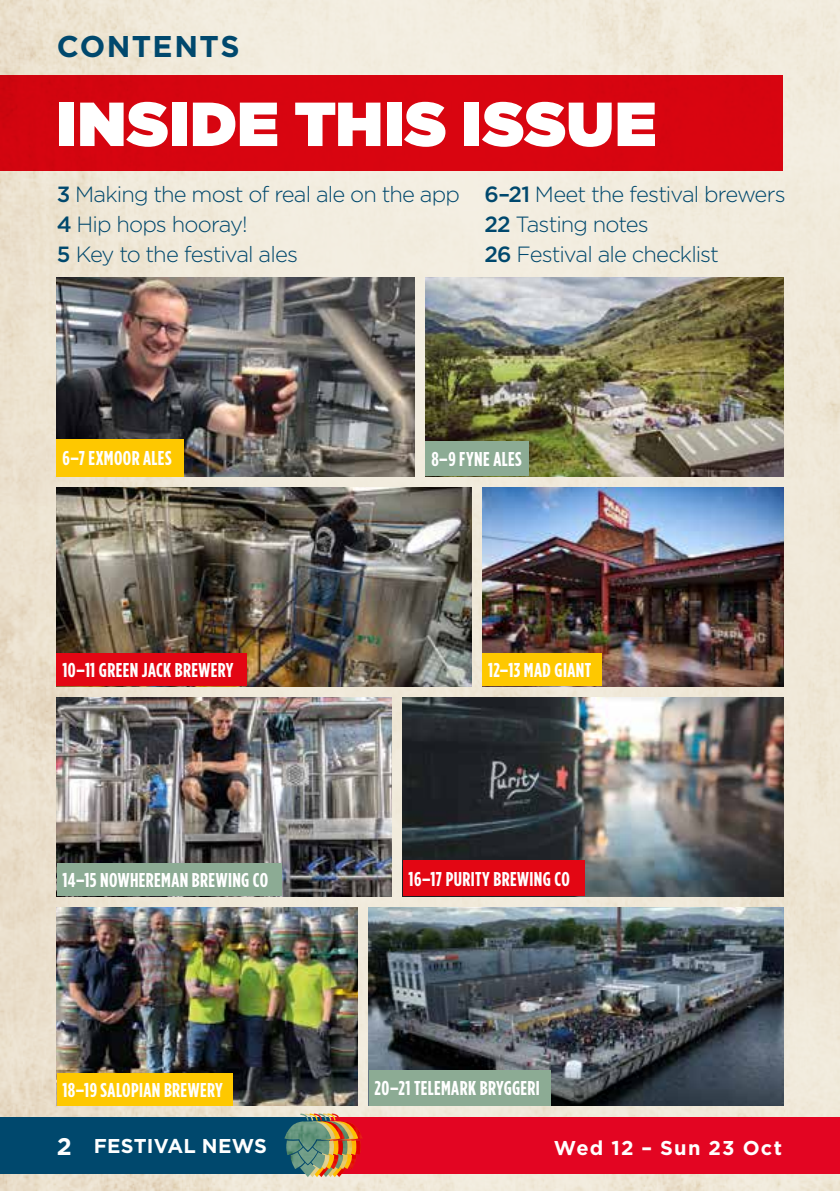
<style>
.page{position:relative;width:840px;height:1191px;background:#fff}
.page>*{position:absolute;margin:0;border:0;box-sizing:border-box;transform-origin:0 0}
.t1{font:900 62px "Gotham";letter-spacing:.02em;color:#fff}
.t2{font:700 30px "Gotham";letter-spacing:.04em;color:#00486d}
.t3{font:300 22px/30px "Gotham";letter-spacing:-.04em;color:#00486d}
.t4{font:700 20px "Gotham Condensed";letter-spacing:.02em;color:#fff}
.t5{font:700 20px "Gotham";letter-spacing:.065em;color:#fff}
.t6{font:700 20px "Gotham";letter-spacing:.02em;color:#fff}
.s1{font-weight:500}
.s2{font-size:24px}
</style>
<div class="page">
<img style="left:0;top:0;width:840px;height:1191px">
<div style="left:0;top:1117px;width:331px;height:57px;background:#00486d"></div>
<div style="left:330px;top:1117px;width:509px;height:57px;background:#e30522"></div>
<img style="left:284px;top:1113px;width:78px;height:64px">
<hr style="left:839px;top:1117px;width:1px;height:57px;background:#00486d">
<img style="left:57px;top:488px;width:414px;height:198px">
<div style="left:57px;top:653px;width:190px;height:33px;background:#e30613"></div>
<img style="left:482px;top:488px;width:300px;height:198px">
<div style="left:482px;top:653px;width:119px;height:33px;background:#fec800"></div>
<img style="left:57px;top:278px;width:357px;height:198px">
<div style="left:57px;top:439px;width:127px;height:37px;background:#fec800"></div>
<img style="left:425px;top:278px;width:357px;height:198px">
<div style="left:425px;top:441px;width:103px;height:35px;background:#8cab94"></div>
<img style="left:57px;top:697px;width:334px;height:199px">
<img style="left:57px;top:907px;width:300px;height:199px">
<div style="left:57px;top:863px;width:224px;height:33px;background:#8cab94"></div>
<div style="left:57px;top:1073px;width:175px;height:33px;background:#fec800"></div>
<img style="left:403px;top:697px;width:379px;height:199px">
<img style="left:369px;top:907px;width:413px;height:199px">
<div style="left:403px;top:861px;width:181px;height:35px;background:#e30613"></div>
<div style="left:369px;top:1070px;width:181px;height:36px;background:#8cab94"></div>
<div style="left:0;top:75px;width:782px;height:95px;background:#d80510"></div>
<h2 class="t2" style="left:57px;top:27px;width:184px">CONTENTS</h2>
<h1 class="t1" style="left:57px;top:80px;width:600px">INSIDE THIS ISSUE</h1>
<p class="t3" style="left:484px;top:178px;width:302px"><span class="s1">6–21</span> Meet the festival brewers<br><span class="s1">22</span> Tasting notes<br><span class="s1">26</span> Festival ale checklist</p>
<p class="t3" style="left:57px;top:178px;width:404px"><span class="s1">3</span> Making the most of real ale on the app<br><span class="s1">4</span> Hip hops hooray!<br><span class="s1">5</span> Key to the festival ales</p>
<p class="t4" style="left:62px;top:446px;width:110px">6–7 EXMOOR ALES</p>
<p class="t4" style="left:431px;top:448px;width:92px">8–9 FYNE ALES</p>
<p class="t4" style="left:62px;top:658px;width:172px">10–11 GREEN JACK BREWERY</p>
<p class="t4" style="left:488px;top:658px;width:105px">12–13 MAD GIANT</p>
<p class="t4" style="left:62px;top:868px;width:207px">14–15 NOWHEREMAN BREWING CO</p>
<p class="t4" style="left:408px;top:867px;width:162px">16–17 PURITY BREWING CO</p>
<p class="t4" style="left:62px;top:1078px;width:162px">18–19 SALOPIAN BREWERY</p>
<p class="t4" style="left:374px;top:1077px;width:167px">20–21 TELEMARK BRYGGERI</p>
<p class="t6" style="left:57px;top:1133px;width:211px"><span class="s2">2</span> FESTIVAL NEWS</p>
<p class="t5" style="left:553px;top:1134px;width:230px">Wed 12 – Sun 23 Oct</p>
</div>
